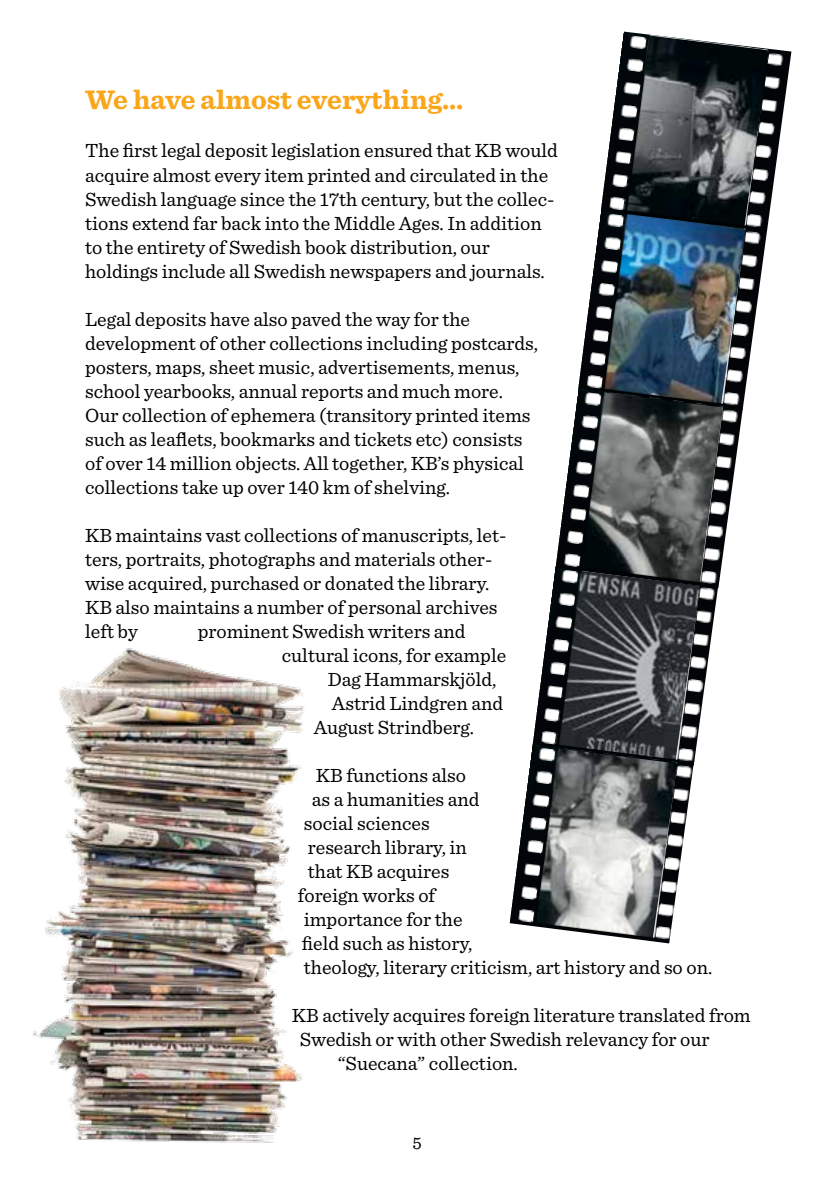
<style>
.page{position:relative;width:840px;height:1191px;background:#fff}
.page>*{position:absolute;margin:0;border:0;box-sizing:border-box;transform-origin:0 0}
.t1{font:700 28px "Sentinel";color:#faa61a}
.t2{font:20px/24px "Sentinel";color:#000}
.t3{font:18px "Sentinel";color:#000}
</style>
<div class="page">
<img style="left:32px;top:648px;width:272px;height:495px">
<img style="left:578px;top:222px;width:188px;height:188px">
<img style="left:532px;top:573px;width:185px;height:192px">
<img style="left:555px;top:388px;width:187px;height:200px">
<img style="left:509px;top:744px;width:184px;height:199px">
<img style="left:600px;top:32px;width:191px;height:199px">
<h1 class="t1" style="left:85px;top:78px;width:379px">We have almost everything…</h1>
<p class="t2" style="left:85px;top:138px;width:474px">The first legal deposit legislation ensured that KB would acquire almost every item printed and circulated in the Swedish language since the 17th century, but the collec&shy;tions extend far back into the Middle Ages. In addition to the entirety of Swedish book distribution, our holdings include all Swedish newspapers and journals.</p>
<p class="t2" style="left:85px;top:306px;width:454px">Legal deposits have also paved the way for the development of other collections including postcards, posters, maps, sheet music, advertisements, menus, school yearbooks, annual reports and much more.<br>Our collection of ephemera (transitory printed items such as leaflets, bookmarks and tickets etc) consists of over 14 million objects. All together, KB’s physical collections take up over 140 km of shelving.</p>
<p class="t2" style="left:85px;top:522px;width:422px">KB maintains vast collections of manuscripts, let&shy;ters, portraits, photographs and materials other&shy;wise acquired, purchased or donated the library.<br>KB also maintains a number of personal archives left by</p>
<p class="t2" style="left:198px;top:618px;width:269px">prominent Swedish writers and</p>
<p class="t2" style="left:282px;top:642px;width:226px">cultural icons, for example</p>
<p class="t2" style="left:328px;top:666px;width:170px">Dag Hammarskjöld,</p>
<p class="t2" style="left:332px;top:690px;width:173px">Astrid Lindgren and</p>
<p class="t2" style="left:314px;top:714px;width:162px">August Strindberg.</p>
<p class="t2" style="left:316px;top:762px;width:151px">KB functions also</p>
<p class="t2" style="left:312px;top:786px;width:169px">as a humanities and</p>
<p class="t2" style="left:304px;top:810px;width:127px">social sciences</p>
<p class="t2" style="left:308px;top:834px;width:160px">research library, in</p>
<p class="t2" style="left:308px;top:858px;width:143px">that KB acquires</p>
<p class="t2" style="left:298px;top:882px;width:139px">foreign works of</p>
<p class="t2" style="left:304px;top:906px;width:160px">importance for the</p>
<p class="t2" style="left:302px;top:930px;width:172px">field such as history,</p>
<p class="t2" style="left:304px;top:954px;width:410px">theology, literary criticism, art history and so on.</p>
<p class="t2" style="left:292px;top:1002px;width:460px">KB actively acquires foreign literature translated from</p>
<p class="t2" style="left:300px;top:1026px;width:411px">Swedish or with other Swedish relevancy for our</p>
<p class="t2" style="left:338px;top:1050px;width:181px">“Suecana” collection.</p>
<p class="t3" style="left:412px;top:1129px;width:11px">5</p>
</div>
